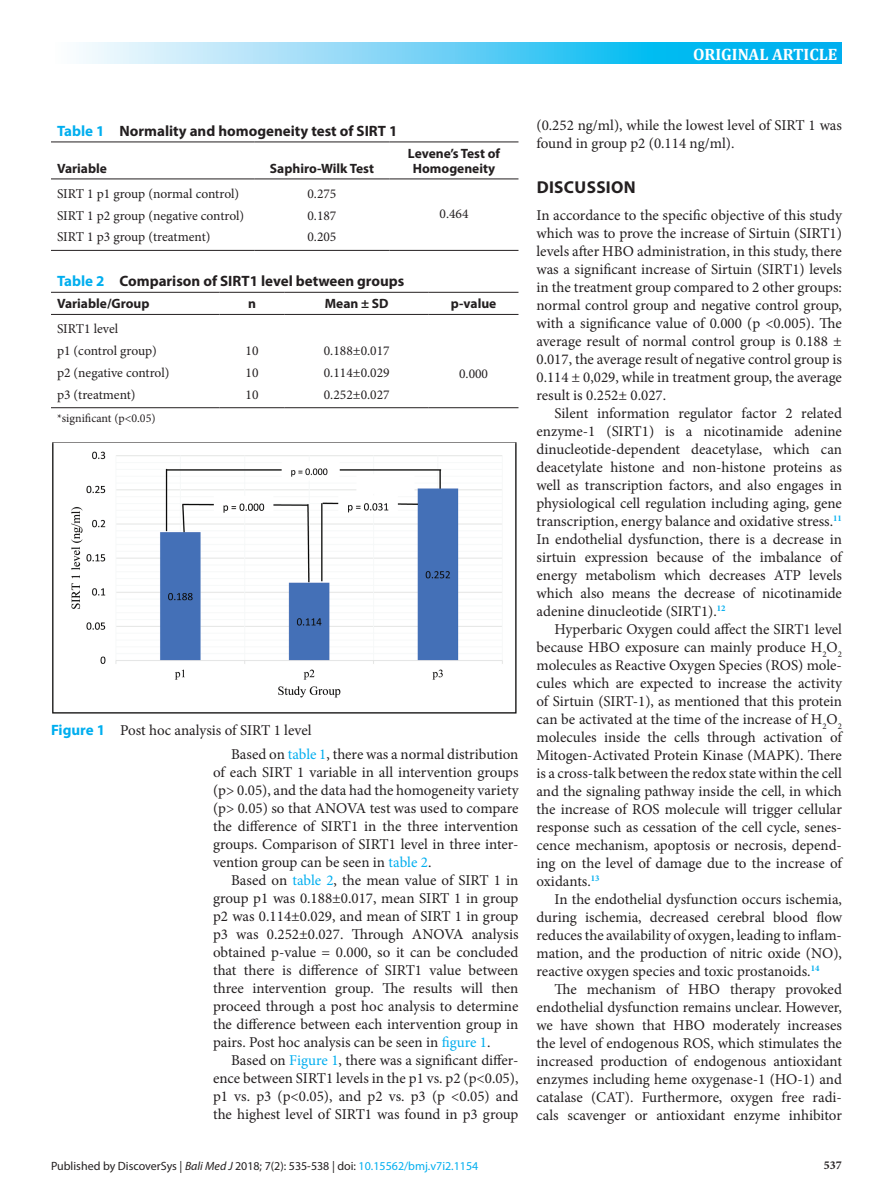
<style>
.page{position:relative;width:893px;height:1191px;background:#fff}
.page>*{position:absolute;margin:0;border:0;box-sizing:border-box;transform-origin:0 0}
.AHead{font:700 17.25px "Myriad Pro";letter-spacing:.02em;color:#231f20}
.t1{font:700 16.5px "Cambria";color:#fff}
.TextInd{font:15px/18px "Minion Pro";color:#231f20;text-align:justify}
.Text{font:15px/18px "Minion Pro";color:#231f20;text-align:justify}
.tab_title{font:700 15px "Myriad Pro";color:#231f20}
.Fig_caption{font:15px "Minion Pro";letter-spacing:-.005em;color:#231f20}
.tab_body{font:13.5px "Minion Pro";color:#231f20}
.tab_Ch{font:700 13.5px/14.9px "Myriad Pro";color:#231f20;text-align:center}
.t2{font:12px "Myriad Pro";color:#231f20}
.tab_footnote{font:12px "Minion Pro";color:#231f20}
.t3{font:700 12px "Minion Pro";color:#231f20}
.s1{color:#00aeef}
.s2{font-family:"Myriad Pro";font-weight:700;color:#00aeef}
.s3{font-style:italic}
</style>
<div class="page">
<svg style="left:79px;top:43px;width:763px;height:21px;background:#64d0f5"></svg>
<hr style="left:51px;top:250px;width:203px;height:1px;background:#231f20">
<hr style="left:254px;top:250px;width:136px;height:1px;background:#231f20">
<hr style="left:390px;top:250px;width:128px;height:1px;background:#231f20">
<hr style="left:51px;top:142px;width:203px;height:1px;background:#231f20">
<hr style="left:254px;top:142px;width:136px;height:1px;background:#231f20">
<hr style="left:390px;top:142px;width:128px;height:1px;background:#231f20">
<hr style="left:51px;top:178px;width:203px;height:1px;background:#231f20">
<hr style="left:254px;top:178px;width:136px;height:1px;background:#231f20">
<hr style="left:390px;top:178px;width:128px;height:1px;background:#231f20">
<hr style="left:51px;top:292px;width:168px;height:1px;background:#231f20">
<hr style="left:219px;top:292px;width:66px;height:1px;background:#231f20">
<hr style="left:285px;top:292px;width:144px;height:1px;background:#231f20">
<hr style="left:429px;top:292px;width:89px;height:1px;background:#231f20">
<hr style="left:51px;top:314px;width:168px;height:1px;background:#231f20">
<hr style="left:219px;top:314px;width:66px;height:1px;background:#231f20">
<hr style="left:285px;top:314px;width:144px;height:1px;background:#231f20">
<hr style="left:429px;top:314px;width:89px;height:1px;background:#231f20">
<hr style="left:429px;top:407px;width:89px;height:1px;background:#231f20">
<hr style="left:51px;top:407px;width:168px;height:1px;background:#231f20">
<hr style="left:219px;top:407px;width:66px;height:1px;background:#231f20">
<hr style="left:285px;top:407px;width:144px;height:1px;background:#231f20">
<img style="left:52px;top:442px;width:465px;height:272px">
<p class="t1" style="left:693px;top:42px;width:146px">ORIGINAL ARTICLE</p>
<p class="tab_title" style="left:57px;top:121px;width:342px"><span class="s1">Table 1</span> Normality and homogeneity test of SIRT 1</p>
<p class="tab_Ch" style="left:57px;top:160px;width:52px">Variable</p>
<p class="tab_Ch" style="left:270px;top:160px;width:106px">Saphiro-Wilk Test</p>
<p class="tab_Ch" style="left:408px;top:146px;width:94px">Levene’s Test of<br>Homogeneity</p>
<p class="tab_body" style="left:57px;top:184px;width:184px">SIRT 1 p1 group (normal control)</p>
<p class="tab_body" style="left:307px;top:184px;width:30px">0.275</p>
<p class="tab_body" style="left:57px;top:206px;width:189px">SIRT 1 p2 group (negative control)</p>
<p class="tab_body" style="left:307px;top:206px;width:30px">0.187</p>
<p class="tab_body" style="left:440px;top:205px;width:30px">0.464</p>
<p class="tab_body" style="left:57px;top:228px;width:155px">SIRT 1 p3 group (treatment)</p>
<p class="tab_body" style="left:307px;top:228px;width:30px">0.205</p>
<p class="tab_title" style="left:57px;top:271px;width:349px"><span class="s1">Table 2</span> Comparison of SIRT1 level between groups</p>
<p class="tab_Ch" style="left:57px;top:296px;width:94px">Variable/Group</p>
<p class="tab_Ch" style="left:248px;top:296px;width:9px">n</p>
<p class="tab_Ch" style="left:325px;top:296px;width:65px">Mean ± SD</p>
<p class="tab_Ch" style="left:451px;top:296px;width:47px">p-value</p>
<p class="tab_body" style="left:57px;top:320px;width:63px">SIRT1 level</p>
<p class="tab_body" style="left:57px;top:342px;width:101px">p1 (control group)</p>
<p class="tab_body" style="left:246px;top:342px;width:14px">10</p>
<p class="tab_body" style="left:324px;top:342px;width:67px">0.188±0.017</p>
<p class="tab_body" style="left:57px;top:363px;width:114px">p2 (negative control)</p>
<p class="tab_body" style="left:246px;top:363px;width:14px">10</p>
<p class="tab_body" style="left:324px;top:363px;width:67px">0.114±0.029</p>
<p class="tab_body" style="left:459px;top:365px;width:30px">0.000</p>
<p class="tab_body" style="left:57px;top:385px;width:80px">p3 (treatment)</p>
<p class="tab_body" style="left:246px;top:385px;width:14px">10</p>
<p class="tab_body" style="left:324px;top:385px;width:67px">0.252±0.027</p>
<p class="tab_footnote" style="left:57px;top:410px;width:100px">*significant (p&lt;0.05)</p>
<p class="Fig_caption" style="left:51px;top:720px;width:262px"><span class="s2">Figure 1</span> Post hoc analysis of SIRT 1 level</p>
<p class="TextInd" style="left:213px;top:745px;width:307px;text-indent:18px">Based on <span class="s1">table 1</span>, there was a normal distribution of each SIRT 1 variable in all intervention groups (p&gt; 0.05), and the data had the homogeneity variety (p&gt; 0.05) so that ANOVA test was used to compare the difference of SIRT1 in the three intervention groups. Comparison of SIRT1 level in three inter&shy;vention group can be seen in <span class="s1">table 2</span>.</p>
<p class="TextInd" style="left:213px;top:871px;width:307px;text-indent:18px">Based on <span class="s1">table 2</span>, the mean value of SIRT 1 in group p1 was 0.188±0.017, mean SIRT 1 in group p2 was 0.114±0.029, and mean of SIRT 1 in group p3 was 0.252±0.027. Through ANOVA analysis obtained p-value = 0.000, so it can be concluded that there is difference of SIRT1 value between three intervention group. The results will then proceed through a post hoc analysis to determine the difference between each intervention group in pairs. Post hoc analysis can be seen in <span class="s1">figure 1</span>.</p>
<p class="TextInd" style="left:213px;top:1051px;width:307px;text-indent:18px">Based on <span class="s1">Figure 1</span>, there was a significant differ&shy;ence between SIRT1 levels in the p1 vs. p2 (p&lt;0.05), p1 vs. p3 (p&lt;0.05), and p2 vs. p3 (p &lt;0.05) and the highest level of SIRT1 was found in p3 group</p>
<p class="TextInd" style="left:536px;top:116px;width:307px">(0.252 ng/ml), while the lowest level of SIRT 1 was found in group p2 (0.114 ng/ml).</p>
<p class="AHead" style="left:537px;top:175px;width:101px">DISCUSSION</p>
<p class="Text" style="left:536px;top:206px;width:307px">In accordance to the specific objective of this study which was to prove the increase of Sirtuin (SIRT1) levels after HBO administration, in this study, there was a significant increase of Sirtuin (SIRT1) levels in the treatment group compared to 2 other groups: normal control group and negative control group, with a significance value of 0.000 (p &lt;0.005). The average result of normal control group is 0.188 ± 0.017, the average result of negative control group is 0.114 ± 0,029, while in treatment group, the average result is 0.252± 0.027.</p>
<p class="TextInd" style="left:536px;top:404px;width:307px;text-indent:18px">Silent information regulator factor 2 related enzyme-1 (SIRT1) is a nicotinamide adenine dinucleotide-dependent deacetylase, which can deacetylate histone and non-histone proteins as well as transcription factors, and also engages in physiological cell regulation including aging, gene transcription, energy balance and oxidative stress.<sup>11<br></sup>In endothelial dysfunction, there is a decrease in sirtuin expression because of the imbalance of energy metabolism which decreases ATP levels which also means the decrease of nicotinamide adenine dinucleotide (SIRT1).<sup>12</sup></p>
<p class="TextInd" style="left:536px;top:620px;width:307px;text-indent:18px">Hyperbaric Oxygen could affect the SIRT1 level because HBO exposure can mainly produce H<sub>2</sub>O<sub>2 </sub>molecules as Reactive Oxygen Species (ROS) mole&shy;cules which are expected to increase the activity of Sirtuin (SIRT-1), as mentioned that this protein can be activated at the time of the increase of H<sub>2</sub>O<sub>2 </sub>molecules inside the cells through activation of Mitogen-Activated Protein Kinase (MAPK). There is a cross-talk between the redox state within the cell and the signaling pathway inside the cell, in which the increase of ROS molecule will trigger cellular response such as cessation of the cell cycle, senes&shy;cence mechanism, apoptosis or necrosis, depend&shy;ing on the level of damage due to the increase of oxidants.<sup>13</sup></p>
<p class="TextInd" style="left:536px;top:890px;width:307px;text-indent:18px">In the endothelial dysfunction occurs ischemia, during ischemia, decreased cerebral blood flow reduces the availability of oxygen, leading to inflam&shy;mation, and the production of nitric oxide (NO), reactive oxygen species and toxic prostanoids.<sup>14</sup></p>
<p class="TextInd" style="left:536px;top:980px;width:307px;text-indent:18px">The mechanism of HBO therapy provoked endothelial dysfunction remains unclear. However, we have shown that HBO moderately increases the level of endogenous ROS, which stimulates the increased production of endogenous antioxidant enzymes including heme oxygenase-1 (HO-1) and catalase (CAT). Furthermore, oxygen free radi&shy;cals scavenger or antioxidant enzyme inhibitor</p>
<p class="t2" style="left:51px;top:1158px;width:429px">Published by DiscoverSys | <span class="s3">Bali Med J</span> 2018; 7(2): 535-538 | doi: <span class="s1">10.15562/bmj.v7i2.1154</span></p>
<p class="t3" style="left:824px;top:1157px;width:19px">537</p>
</div>
